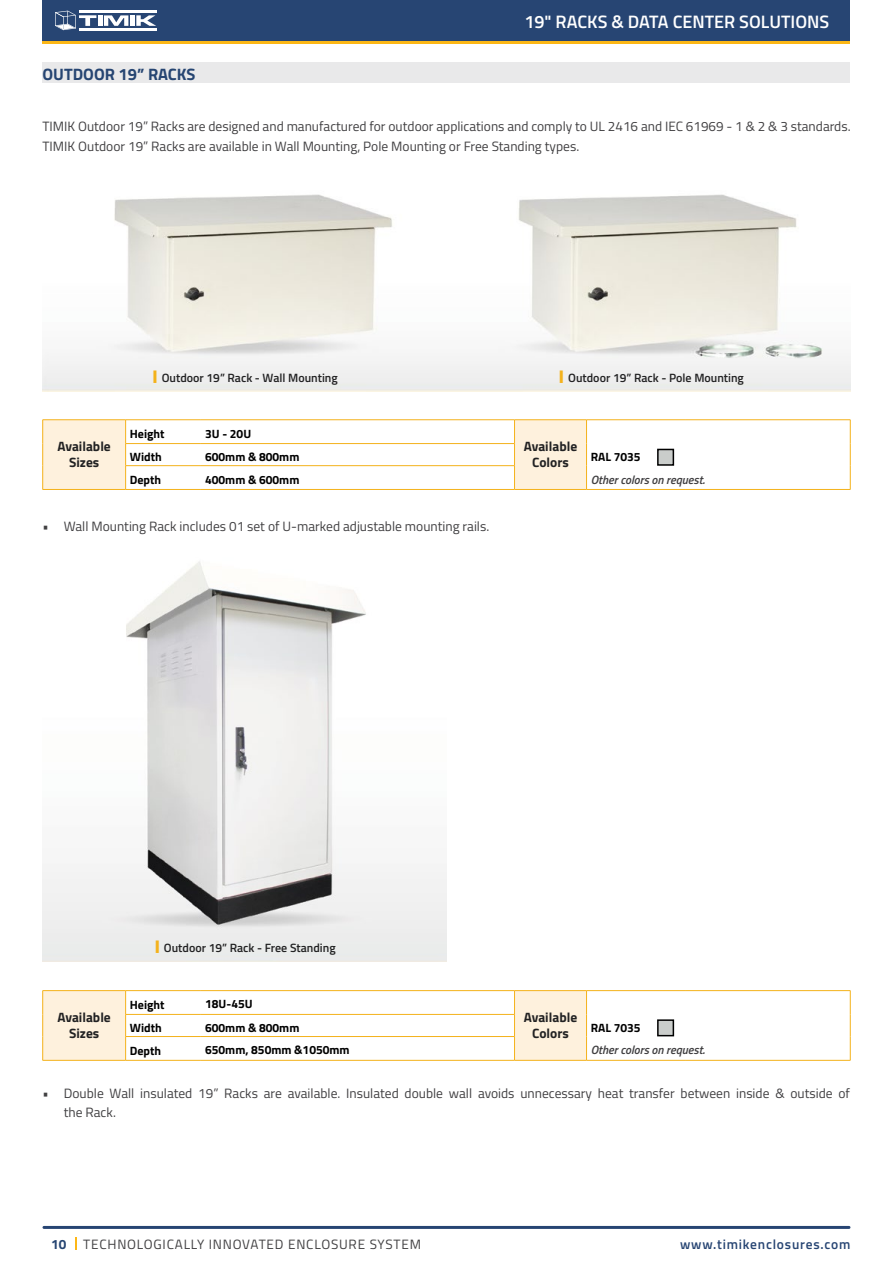
<style>
.page{position:relative;width:893px;height:1263px;background:#fff}
.page>*{position:absolute;margin:0;border:0;box-sizing:border-box;transform-origin:0 0}
.t1{font:600 18px "Titillium Web";color:#fff}
.Heading_01{font:700 16.5px "Titillium Web";color:#264572}
.t2{font:13.5px/18.8px "Titillium Web";color:#414042}
.Available_sizes{font:700 13.5px/16.2px "Titillium Web";color:#222223;text-align:center}
.t3{font:13.5px "Titillium Web";letter-spacing:.06em;color:#414042}
.t4{font:600 13.5px "Titillium Web";letter-spacing:.055em;color:#274573}
.t5{font:700 13.5px "Titillium Web";color:#264572}
.table_new{font:700 12px "Titillium Web";color:#000}
.t6{font:600 12px "Titillium Web";color:#222223}
.other_colors_on_requ{font:italic 600 12px "Titillium Web";color:#414042}
.s1{font-weight:900;font-size:13.5px;color:#f4b21b}
</style>
<div class="page">
<div style="left:43px;top:0;width:807px;height:43px;background:#274573"></div>
<hr style="left:43px;top:1226px;width:807px;height:3px;background:#274573">
<svg style="left:75px;top:1237px;width:2px;height:12px"></svg>
<hr style="left:43px;top:41px;width:807px;height:2px;background:#fcb716">
<svg style="left:55px;top:11px;width:101px;height:19px"></svg>
<div style="left:43px;top:63px;width:807px;height:20px;background:#e9e9ea"></div>
<hr style="left:126px;top:489px;width:75px;height:1px;background:#f4b21b">
<hr style="left:201px;top:489px;width:313px;height:1px;background:#f4b21b">
<hr style="left:43px;top:419px;width:83px;height:1px;background:#f4b21b">
<hr style="left:43px;top:489px;width:83px;height:1px;background:#f4b21b">
<hr style="left:514px;top:419px;width:72px;height:1px;background:#f4b21b">
<hr style="left:514px;top:489px;width:72px;height:1px;background:#f4b21b">
<hr style="left:126px;top:419px;width:75px;height:1px;background:#f4b21b">
<hr style="left:201px;top:419px;width:313px;height:1px;background:#f4b21b">
<hr style="left:586px;top:419px;width:100px;height:1px;background:#f4b21b">
<hr style="left:686px;top:419px;width:164px;height:1px;background:#f4b21b">
<svg style="left:42px;top:420px;width:545px;height:69px"></svg>
<svg style="left:850px;top:420px;width:1px;height:69px"></svg>
<hr style="left:586px;top:489px;width:100px;height:1px;background:#f4b21b">
<hr style="left:686px;top:489px;width:164px;height:1px;background:#f4b21b">
<div style="left:657px;top:449px;width:17px;height:17px;background:#cacdcb;border:2px solid #000"></div>
<hr style="left:126px;top:1060px;width:75px;height:1px;background:#f4b21b">
<hr style="left:201px;top:1060px;width:313px;height:1px;background:#f4b21b">
<hr style="left:43px;top:1060px;width:83px;height:1px;background:#f4b21b">
<hr style="left:514px;top:1060px;width:72px;height:1px;background:#f4b21b">
<hr style="left:586px;top:990px;width:100px;height:1px;background:#f4b21b">
<hr style="left:686px;top:990px;width:164px;height:1px;background:#f4b21b">
<svg style="left:42px;top:990px;width:545px;height:70px"></svg>
<svg style="left:850px;top:991px;width:1px;height:69px"></svg>
<hr style="left:586px;top:1060px;width:100px;height:1px;background:#f4b21b">
<hr style="left:686px;top:1060px;width:164px;height:1px;background:#f4b21b">
<div style="left:657px;top:1019px;width:17px;height:17px;background:#cacdcb;border:2px solid #000"></div>
<img style="left:43px;top:194px;width:808px;height:197px">
<img style="left:43px;top:561px;width:403px;height:401px">
<h1 class="Heading_01" style="left:43px;top:62px;width:155px">OUTDOOR 19” RACKS</h1>
<h1 class="t1" style="left:524px;top:8px;width:306px">19" RACKS &amp; DATA CENTER SOLUTIONS</h1>
<p class="t2" style="left:43px;top:116px;width:810px">TIMIK Outdoor 19” Racks are designed and manufactured for outdoor applications and comply to UL 2416 and IEC 61969 - 1 &amp; 2 &amp; 3 standards.</p>
<p class="t2" style="left:43px;top:136px;width:538px">TIMIK Outdoor 19” Racks are available in Wall Mounting, Pole Mounting or Free Standing types.</p>
<h1 class="Available_sizes" style="left:57px;top:438px;width:55px">Available<br>Sizes</h1>
<p class="t6" style="left:153px;top:368px;width:186px"><span class="s1">|</span> Outdoor 19” Rack - Wall Mounting</p>
<p class="t6" style="left:560px;top:368px;width:186px"><span class="s1">|</span> Outdoor 19” Rack - Pole Mounting</p>
<h1 class="table_new" style="left:130px;top:425px;width:36px">Height</h1>
<h1 class="table_new" style="left:205px;top:424px;width:48px">3U - 20U</h1>
<h1 class="Available_sizes" style="left:524px;top:438px;width:55px">Available<br>Colors</h1>
<h1 class="table_new" style="left:130px;top:448px;width:33px">Width</h1>
<h1 class="table_new" style="left:205px;top:448px;width:96px">600mm &amp; 800mm</h1>
<h1 class="table_new" style="left:591px;top:448px;width:51px">RAL 7035</h1>
<h1 class="table_new" style="left:130px;top:471px;width:33px">Depth</h1>
<h1 class="table_new" style="left:205px;top:470px;width:96px">400mm &amp; 600mm</h1>
<h1 class="other_colors_on_requ" style="left:591px;top:470px;width:115px">Other colors on request.</h1>
<p class="t2" style="left:43px;top:516px;width:448px">• Wall Mounting Rack includes 01 set of U-marked adjustable mounting rails.</p>
<h1 class="Available_sizes" style="left:57px;top:1008px;width:55px">Available<br>Sizes</h1>
<p class="t6" style="left:155px;top:938px;width:182px"><span class="s1">|</span> Outdoor 19” Rack - Free Standing</p>
<h1 class="table_new" style="left:130px;top:996px;width:36px">Height</h1>
<h1 class="table_new" style="left:205px;top:995px;width:49px">18U-45U</h1>
<h1 class="Available_sizes" style="left:524px;top:1008px;width:55px">Available<br>Colors</h1>
<h1 class="table_new" style="left:130px;top:1019px;width:33px">Width</h1>
<h1 class="table_new" style="left:205px;top:1019px;width:96px">600mm &amp; 800mm</h1>
<h1 class="table_new" style="left:591px;top:1019px;width:51px">RAL 7035</h1>
<h1 class="table_new" style="left:130px;top:1042px;width:33px">Depth</h1>
<h1 class="table_new" style="left:205px;top:1041px;width:146px">650mm, 850mm &amp;1050mm</h1>
<h1 class="other_colors_on_requ" style="left:591px;top:1041px;width:115px">Other colors on request.</h1>
<p class="t2" style="left:64px;top:1083px;width:788px;text-indent:-21px">• Double Wall insulated 19” Racks are available. Insulated double wall avoids unnecessary heat transfer between inside &amp; outside of the Rack.</p>
<p class="t5" style="left:51px;top:1233px;width:17px">10</p>
<p class="t3" style="left:83px;top:1234px;width:339px">TECHNOLOGICALLY INNOVATED ENCLOSURE SYSTEM</p>
<p class="t4" style="left:680px;top:1234px;width:172px">www.timikenclosures.com</p>
</div>
